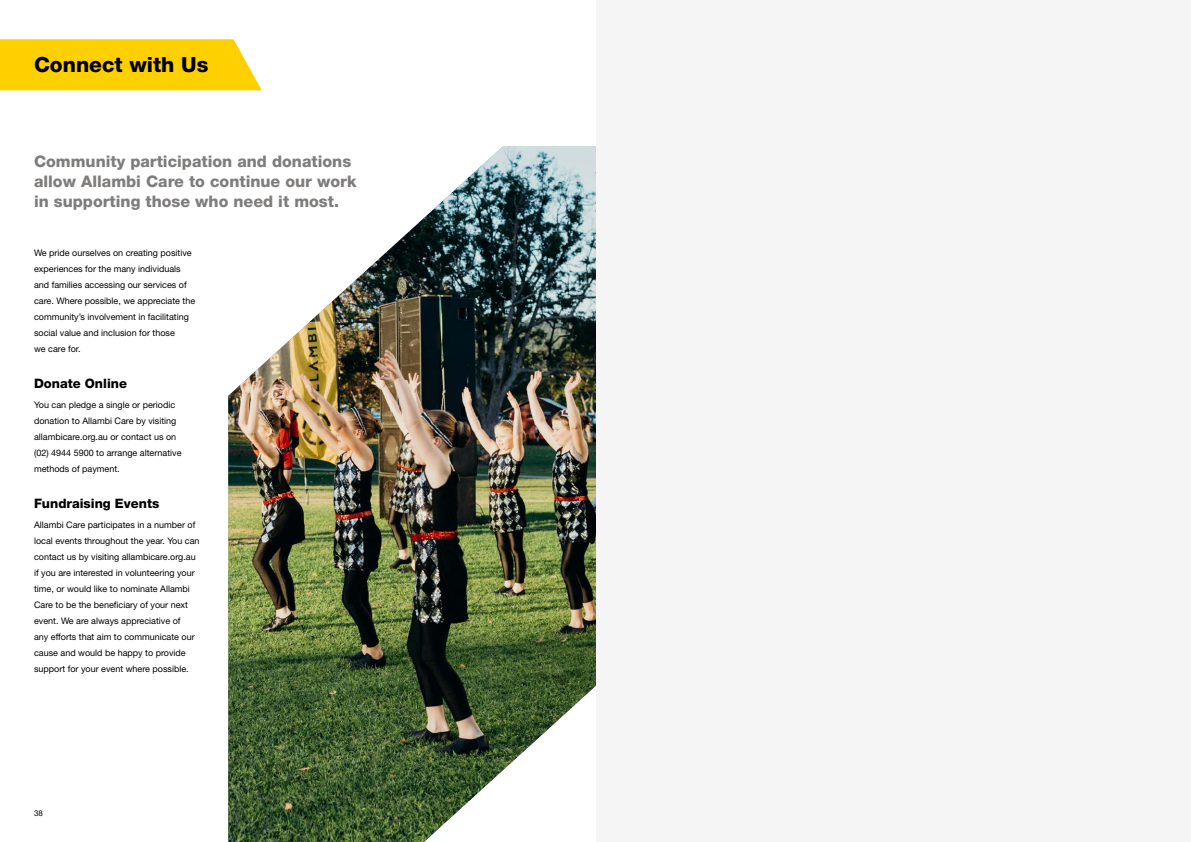
<style>
.page{position:relative;width:1191px;height:842px;background:#fff}
.page>*{position:absolute;margin:0;border:0;box-sizing:border-box;transform-origin:0 0}
.t1{font:800 21px "Helvetica Neue LT Std";color:#000}
.t2{font:800 16px/20px "Helvetica Neue LT Std";color:#7f7d7c}
.t3{font:800 13px "Helvetica Neue LT Std";color:#000}
.t4{font:9px/16px "Helvetica Neue LT Std";color:#000}
.t5{font:8px "Helvetica Neue LT Std";color:#000}
</style>
<div class="page">
<img style="left:228px;top:146px;width:368px;height:696px">
<div style="left:34px;top:133px;width:324px;height:107px;background:#fff"></div>
<div style="left:596px;top:0;width:595px;height:842px;background:#f5f5f5"></div>
<svg style="left:0;top:39px;width:262px;height:51px;background:#ffd20f"></svg>
<h1 class="t1" style="left:34px;top:52px;width:176px">Connect with Us</h1>
<h1 class="t1" style="left:34px;top:52px;width:97px">Head r 2</h1>
<h2 class="t2" style="left:34px;top:152px;width:324px">Community participation and donations allow Allambi Care to continue our work in supporting those who need it most.</h2>
<p class="t4" style="left:34px;top:245px;width:163px">We pride ourselves on creating positive experiences for the many individuals and families accessing our services of care. Where possible, we appreciate the community’s involvement in facilitating social value and inclusion for those<br>we care for.</p>
<h3 class="t3" style="left:34px;top:376px;width:94px">Donate Online</h3>
<p class="t4" style="left:34px;top:397px;width:149px">You can pledge a single or periodic donation to Allambi Care by visiting allambicare.org.au or contact us on (02) 4944 5900 to arrange alternative methods of payment.</p>
<h3 class="t3" style="left:34px;top:496px;width:127px">Fundraising Events</h3>
<p class="t4" style="left:34px;top:517px;width:167px">Allambi Care participates in a number of local events throughout the year. You can contact us by visiting allambicare.org.au if you are interested in volunteering your time, or would like to nominate Allambi Care to be the beneficiary of your next event. We are always appreciative of<br>any efforts that aim to communicate our cause and would be happy to provide support for your event where possible.</p>
<p class="t5" style="left:34px;top:809px;width:10px">38</p>
</div>
